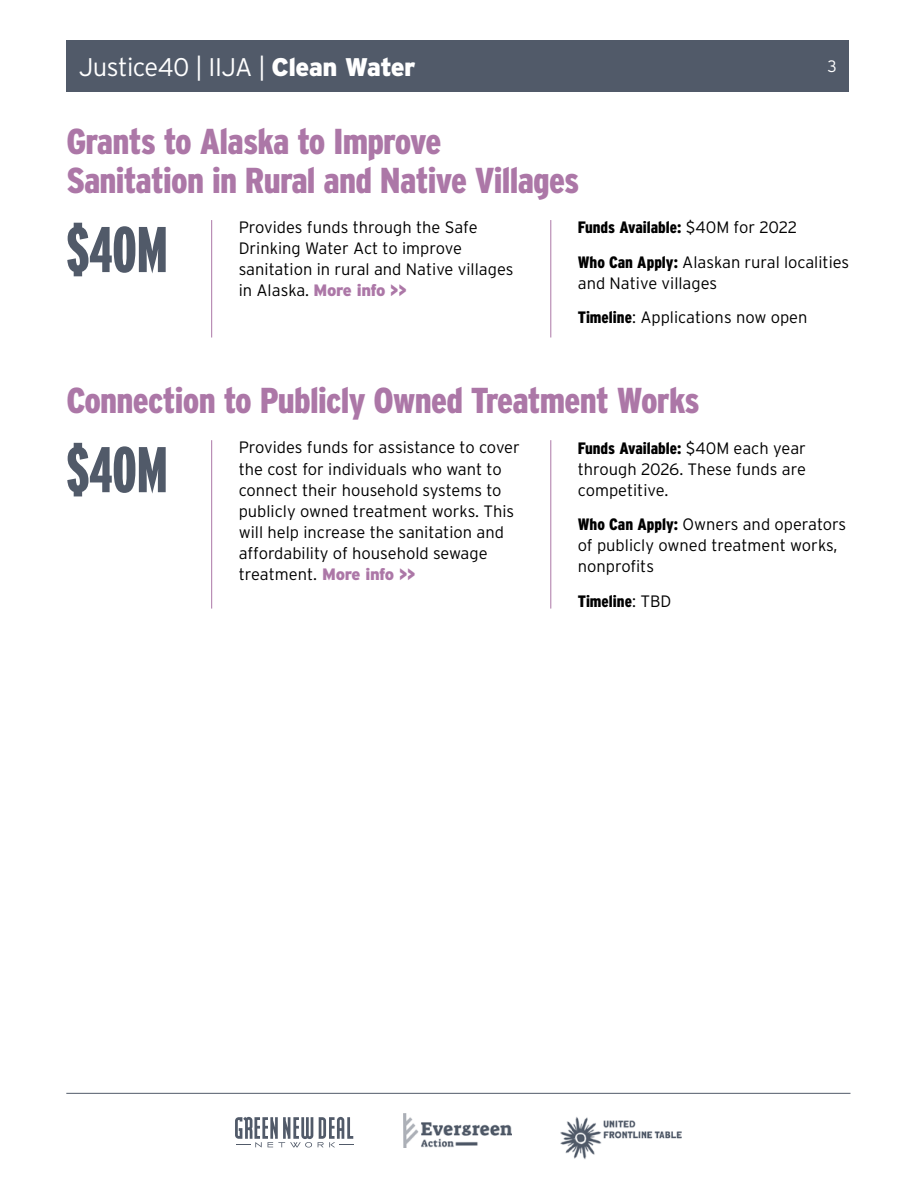
<style>
.page{position:relative;width:918px;height:1188px;background:#fff}
.page>*{position:absolute;margin:0;border:0;box-sizing:border-box;transform-origin:0 0}
.t1{font:900 extra-condensed 64.5px "Interstate";color:#515a69}
.t2{font:900 condensed 36px/39px "Interstate";letter-spacing:-.02em;color:#ac77a7}
.t3{font:300 25.5px "Interstate";letter-spacing:-.02em;color:#fff}
.t4{font:300 16.5px/21px "Interstate";color:#000}
.t5{font:900 condensed 16.5px "Interstate";color:#000}
.t6{font:300 16.5px "Interstate";color:#fff}
.s1{font-weight:900}
.s2{font-weight:900;color:#ac77a7}
.s3{font-weight:900;font-stretch:condensed}
.s4{font-weight:300;font-stretch:normal}
</style>
<div class="page">
<hr style="left:66px;top:1093px;width:784px;height:1px;background:#515a69">
<img style="left:403px;top:1114px;width:108px;height:34px">
<svg style="left:235px;top:1117px;width:119px;height:31px"></svg>
<img style="left:560px;top:1117px;width:122px;height:42px">
<div style="left:66px;top:40px;width:783px;height:52px;background:#515a69"></div>
<hr style="left:211px;top:220px;width:1px;height:118px;background:#ac77a7">
<hr style="left:550px;top:220px;width:1px;height:118px;background:#ac77a7">
<hr style="left:211px;top:440px;width:1px;height:169px;background:#ac77a7">
<hr style="left:550px;top:440px;width:1px;height:169px;background:#ac77a7">
<h3 class="t3" style="left:79px;top:53px;width:338px">Justice40 | IIJA | <span class="s1">Clean Water</span></h3>
<p class="t6" style="left:828px;top:56px;width:11px">3</p>
<h2 class="t2" style="left:66px;top:122px;width:515px">Grants to Alaska to Improve<br>Sanitation in Rural and Native Villages</h2>
<h1 class="t1" style="left:66px;top:214px;width:103px">$40M</h1>
<p class="t4" style="left:239px;top:217px;width:276px">Provides funds through the Safe<br>Drinking Water Act to improve sanitation in rural and Native villages in Alaska. <span class="s2">More info &gt;&gt;</span></p>
<p class="t4" style="left:578px;top:210px;width:273px;line-height:34.5px"><span class="s3">Funds Available:</span> $40M for 2022<br><span class="s3">Who Can Apply:</span> Alaskan rural localities</p>
<p class="t4" style="left:578px;top:266px;width:231px;line-height:34.5px">and Native villages<br><span class="s3">Timeline</span>: Applications now open</p>
<h2 class="t2" style="left:66px;top:381px;width:635px">Connection to Publicly Owned Treatment Works</h2>
<h1 class="t1" style="left:66px;top:434px;width:103px">$40M</h1>
<p class="t4" style="left:239px;top:437px;width:283px">Provides funds for assistance to cover the cost for individuals who want to connect their household systems to publicly owned treatment works. This will help increase the sanitation and affordability of household sewage treatment. <span class="s2">More info &gt;&gt;</span></p>
<p class="t4" style="left:578px;top:437px;width:230px;text-align:justify"><span class="s3">Funds Available:</span> $40M each year through 2026. These funds are competitive.</p>
<p class="t4" style="left:578px;top:514px;width:270px"><span class="s3">Who Can Apply:</span> Owners and operators of publicly owned treatment works, nonprofits</p>
<p class="t5" style="left:578px;top:592px;width:95px">Timeline<span class="s4">: TBD</span></p>
</div>
